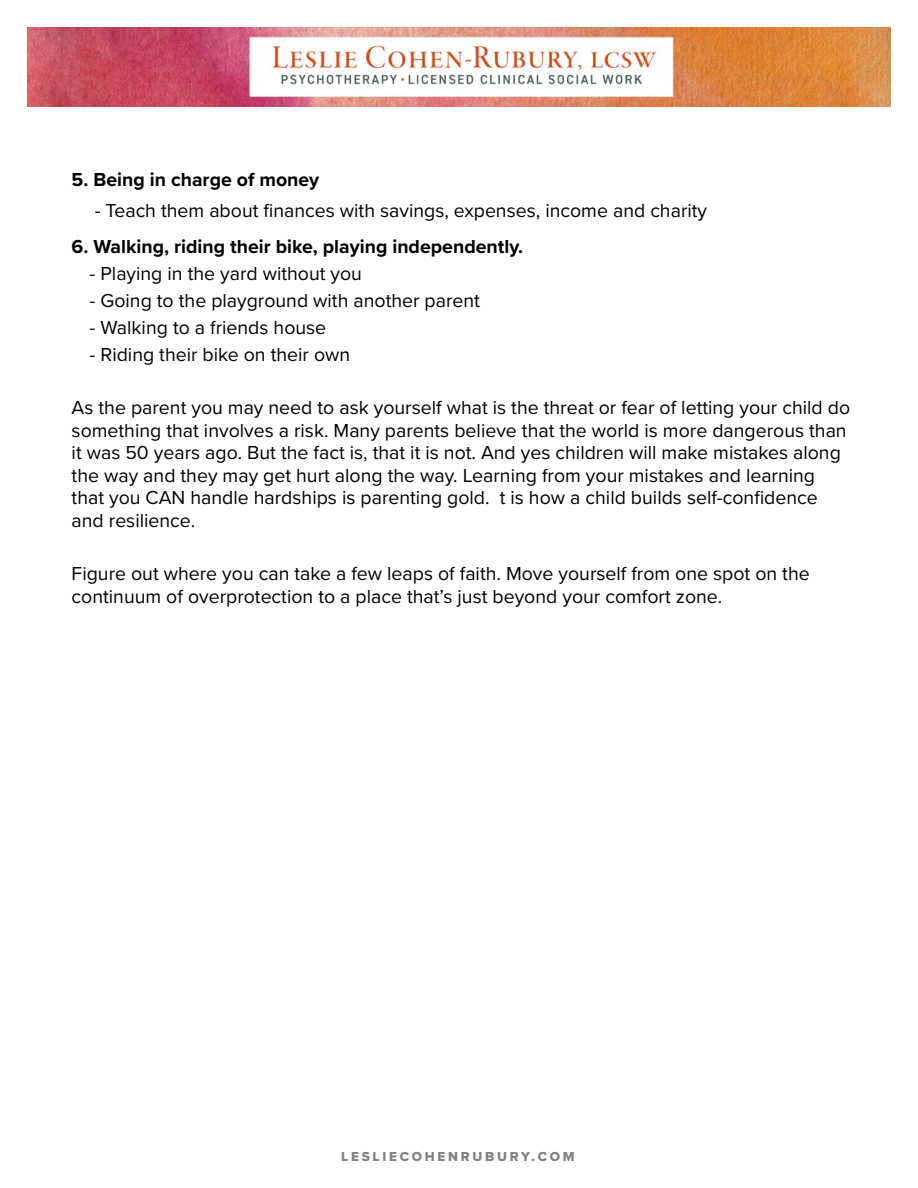
<style>
.page{position:relative;width:918px;height:1188px;background:#fff}
.page>*{position:absolute;margin:0;border:0;box-sizing:border-box;transform-origin:0 0}
.t1{font:19.5px/22.5px "Proxima Nova";color:#000}
.t2{font:700 19.5px "Proxima Nova";color:#000}
.t3{font:13.5px "Proxima Nova Extrabld";letter-spacing:.2em;color:#808285}
</style>
<div class="page">
<img style="left:27px;top:27px;width:864px;height:80px">
<p class="t2" style="left:72px;top:165px;width:249px">5. Being in charge of money</p>
<p class="t1" style="left:95px;top:199px;width:614px">- Teach them about finances with savings, expenses, income and charity</p>
<p class="t2" style="left:72px;top:232px;width:453px">6. Walking, riding their bike, playing independently.</p>
<p class="t1" style="left:90px;top:262px;width:274px">- Playing in the yard without you</p>
<p class="t1" style="left:90px;top:288px;width:392px">- Going to the playground with another parent</p>
<p class="t1" style="left:90px;top:315px;width:238px">- Walking to a friends house</p>
<p class="t1" style="left:90px;top:342px;width:262px">- Riding their bike on their own</p>
<p class="t1" style="left:72px;top:396px;width:780px">As the parent you may need to ask yourself what is the threat or fear of letting your child do something that involves a risk. Many parents believe that the world is more dangerous than it was 50 years ago. But the fact is, that it is not. And yes children will make mistakes along the way and they may get hurt along the way. Learning from your mistakes and learning that you CAN handle hardships is parenting gold. t is how a child builds self-confidence and resilience.</p>
<p class="t1" style="left:72px;top:562px;width:740px">Figure out where you can take a few leaps of faith. Move yourself from one spot on the continuum of overprotection to a place that’s just beyond your comfort zone.</p>
<p class="t3" style="left:341px;top:1146px;width:235px">LESLIECOHENRUBURY.COM</p>
</div>
